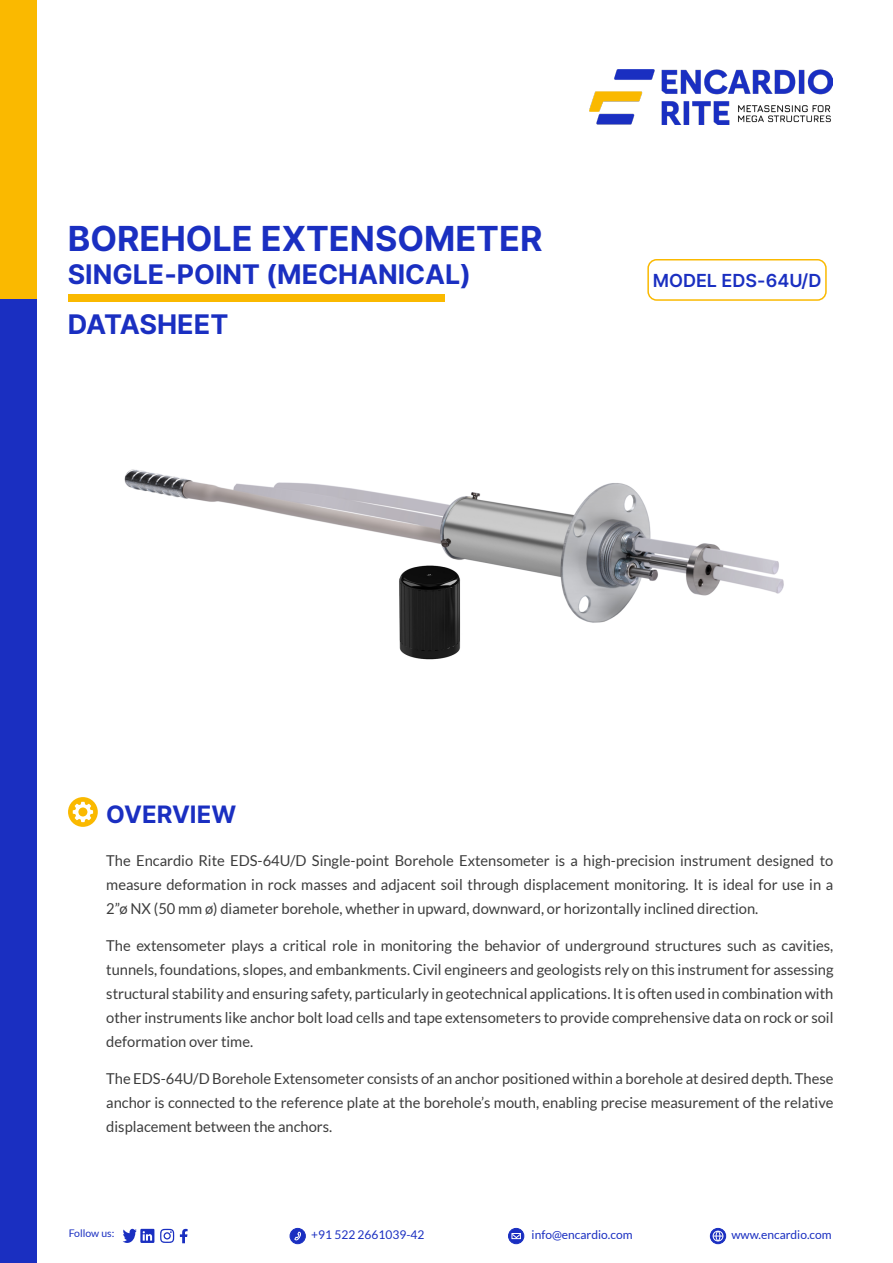
<style>
.page{position:relative;width:893px;height:1263px;background:#fff}
.page>*{position:absolute;margin:0;border:0;box-sizing:border-box;transform-origin:0 0}
.t1{font:700 34.5px "Inter";color:#1a2fc1}
.t2{font:700 27px "Inter";color:#1a2fc1}
.t3{font:700 24px "Inter";color:#1a2fc1}
.t4{font:600 18px "Inter";color:#1a2fc1}
.t5{font:15px/24px "Lato";color:#3c3c3c;text-align:justify}
.t6{font:12px "Lato";color:#1a2fc1}
.t7{font:10.5px "Lato";color:#1a2fc1}
</style>
<div class="page">
<div style="left:647px;top:259px;width:180px;height:42px;border:2px solid #fab900;border-radius:9px"></div>
<div style="left:68px;top:294px;width:377px;height:8px;background:#fab900"></div>
<img style="left:589px;top:69px;width:243px;height:56px">
<img style="left:124px;top:469px;width:660px;height:191px">
<div style="left:0;top:0;width:36px;height:300px;background:#fab900"></div>
<div style="left:0;top:300px;width:36px;height:963px;background:#1a2fc1"></div>
<svg style="left:68px;top:797px;width:30px;height:30px"></svg>
<svg style="left:73px;top:802px;width:20px;height:20px"></svg>
<svg style="left:123px;top:1229px;width:31px;height:14px"></svg>
<svg style="left:160px;top:1229px;width:14px;height:14px"></svg>
<svg style="left:180px;top:1229px;width:8px;height:14px"></svg>
<svg style="left:710px;top:1228px;width:16px;height:16px"></svg>
<div style="left:710px;top:1228px;width:16px;height:16px;border:1px solid #1a2fc1;border-radius:50%"></div>
<svg style="left:508px;top:1228px;width:16px;height:16px"></svg>
<div style="left:508px;top:1228px;width:16px;height:16px;border:1px solid #1a2fc1;border-radius:50%"></div>
<div style="left:290px;top:1228px;width:15px;height:16px;background:#1a2fc1;border-radius:50%"></div>
<div style="left:290px;top:1228px;width:16px;height:16px;border:1px solid #1a2fc1;border-radius:50%"></div>
<div style="left:716px;top:1231px;width:4px;height:10px;border:1px solid #fff;border-radius:50%"></div>
<div style="left:713px;top:1231px;width:10px;height:10px;border:1px solid #fff;border-radius:50%"></div>
<div style="left:512px;top:1233px;width:9px;height:6px;border:1px solid #fff"></div>
<svg style="left:511px;top:1233px;width:10px;height:5px"></svg>
<svg style="left:294px;top:1229px;width:7px;height:12px"></svg>
<h1 class="t1" style="left:68px;top:212px;width:476px">BOREHOLE EXTENSOMETER</h1>
<h2 class="t2" style="left:68px;top:253px;width:405px">SINGLE-POINT (MECHANICAL)</h2>
<h2 class="t2" style="left:68px;top:304px;width:162px">DATASHEET</h2>
<p class="t4" style="left:653px;top:267px;width:170px">MODEL EDS-64U/D</p>
<h3 class="t3" style="left:106px;top:796px;width:131px">OVERVIEW</h3>
<p class="t5" style="left:106px;top:849px;width:729px">The Encardio Rite EDS-64U/D Single-point Borehole Extensometer is a high-precision instrument designed to measure deformation in rock masses and adjacent soil through displacement monitoring. It is ideal for use in a 2”ø NX (50 mm ø) diameter borehole, whether in upward, downward, or horizontally inclined direction.</p>
<p class="t5" style="left:106px;top:933px;width:729px">The extensometer plays a critical role in monitoring the behavior of underground structures such as cavities, tunnels, foundations, slopes, and embankments. Civil engineers and geologists rely on this instrument for assessing structural stability and ensuring safety, particularly in geotechnical applications. It is often used in combination with other instruments like anchor bolt load cells and tape extensometers to provide comprehensive data on rock or soil deformation over time.</p>
<p class="t5" style="left:106px;top:1066px;width:729px">The EDS-64U/D Borehole Extensometer consists of an anchor positioned within a borehole at desired depth. These anchor is connected to the reference plate at the borehole’s mouth, enabling precise measurement of the relative displacement between the anchors.</p>
<p class="t7" style="left:69px;top:1228px;width:47px">Follow us:</p>
<p class="t6" style="left:311px;top:1228px;width:115px">+91 522 2661039-42</p>
<p class="t6" style="left:532px;top:1228px;width:102px">info@encardio.com</p>
<p class="t6" style="left:731px;top:1228px;width:102px">www.encardio.com</p>
</div>
